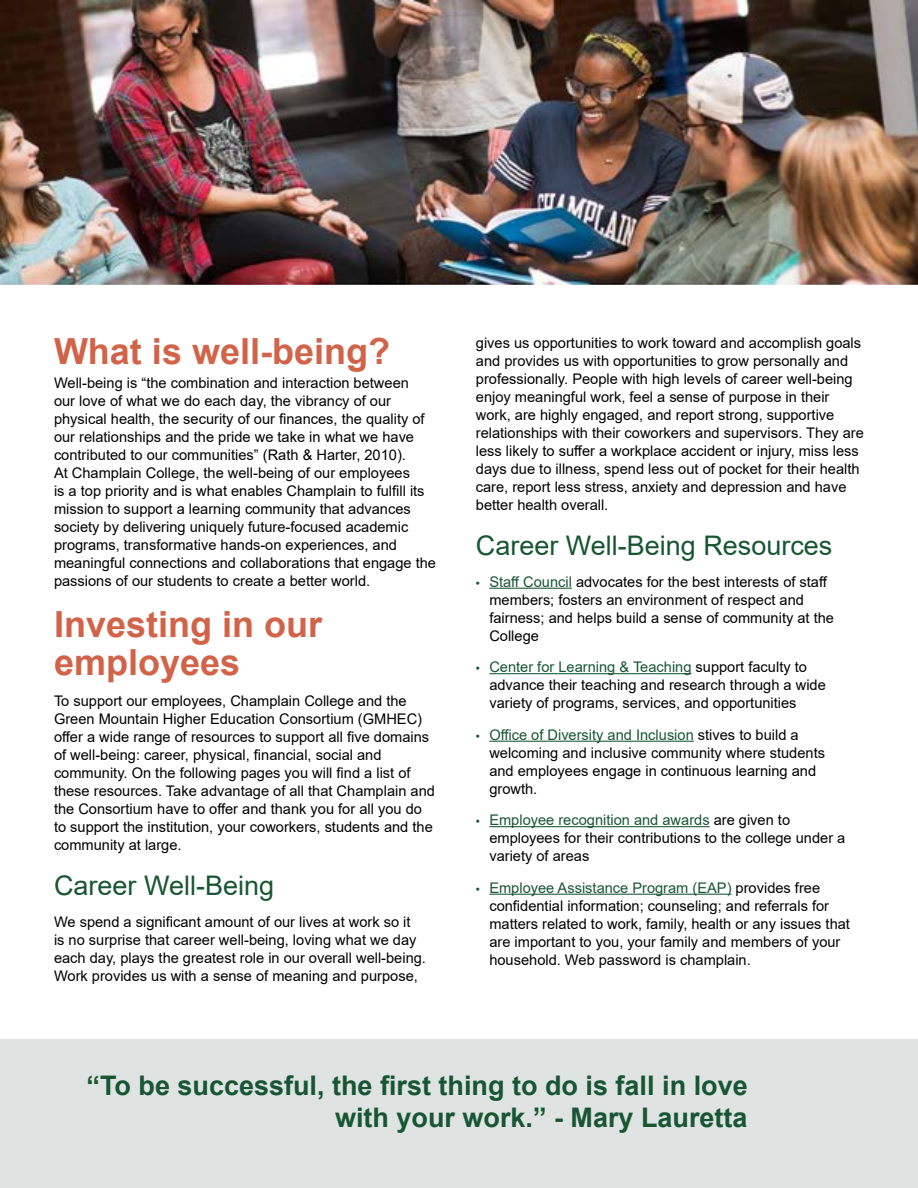
<style>
.page{position:relative;width:918px;height:1188px;background:#fff}
.page>*{position:absolute;margin:0;border:0;box-sizing:border-box;transform-origin:0 0}
.t1{font:700 36px/37.5px "Arial";color:#d16349}
.t2{font:700 27px/31.5px "Arial";color:#185633;text-align:right}
.t3{font:27px "Arial";color:#185633}
.t4{font:14.7px/18px "Arial";color:#000}
.s1{font-family:"Myriad Pro";color:#185633}
.s2{color:#185633}
</style>
<div class="page">
<div style="left:0;top:1040px;width:918px;height:148px;background:#dfe3e2"></div>
<hr style="left:489px;top:588px;width:83px;height:1px;background:#185633">
<hr style="left:489px;top:673px;width:203px;height:1px;background:#185633">
<hr style="left:489px;top:741px;width:205px;height:1px;background:#185633">
<hr style="left:489px;top:826px;width:221px;height:1px;background:#185633">
<hr style="left:489px;top:894px;width:243px;height:1px;background:#185633">
<img style="left:0;top:0;width:918px;height:285px">
<h2 class="t1" style="left:54px;top:333px;width:338px">What is well-being?</h2>
<p class="t4" style="left:54px;top:374px;width:384px">Well-being is “the combination and interaction between<br>our love of what we do each day, the vibrancy of our physical health, the security of our finances, the quality of our relationships and the pride we take in what we have contributed to our communities” (Rath &amp; Harter, 2010).<br>At Champlain College, the well-being of our employees<br>is a top priority and is what enables Champlain to fulfill its mission to support a learning community that advances society by delivering uniquely future-focused academic programs, transformative hands-on experiences, and meaningful connections and collaborations that engage the passions of our students to create a better world.</p>
<h2 class="t1" style="left:54px;top:606px;width:270px">Investing in our employees</h2>
<p class="t4" style="left:54px;top:692px;width:383px">To support our employees, Champlain College and the Green Mountain Higher Education Consortium (GMHEC) offer a wide range of resources to support all five domains of well-being: career, physical, financial, social and community. On the following pages you will find a list of these resources. Take advantage of all that Champlain and the Consortium have to offer and thank you for all you do to support the institution, your coworkers, students and the community at large.</p>
<h3 class="t3" style="left:54px;top:867px;width:222px">Career Well-Being</h3>
<p class="t4" style="left:54px;top:913px;width:374px">We spend a significant amount of our lives at work so it<br>is no surprise that career well-being, loving what we day each day, plays the greatest role in our overall well-being.<br>Work provides us with a sense of meaning and purpose,</p>
<p class="t4" style="left:476px;top:334px;width:390px">gives us opportunities to work toward and accomplish goals and provides us with opportunities to grow personally and professionally. People with high levels of career well-being enjoy meaningful work, feel a sense of purpose in their work, are highly engaged, and report strong, supportive relationships with their coworkers and supervisors. They are less likely to suffer a workplace accident or injury, miss less days due to illness, spend less out of pocket for their health care, report less stress, anxiety and depression and have better health overall.</p>
<h3 class="t3" style="left:476px;top:527px;width:358px">Career Well-Being Resources</h3>
<p class="t4" style="left:489px;top:572px;width:346px;text-indent:-13px"><span class="s1">•</span> <span class="s2">Staff Council</span> advocates for the best interests of staff members; fosters an environment of respect and fairness; and helps build a sense of community at the College</p>
<p class="t4" style="left:489px;top:658px;width:338px;text-indent:-13px"><span class="s1">•</span> <span class="s2">Center for Learning &amp; Teaching</span> support faculty to advance their teaching and research through a wide variety of programs, services, and opportunities</p>
<p class="t4" style="left:489px;top:725px;width:337px;text-indent:-13px"><span class="s1">•</span> <span class="s2">Office of Diversity and Inclusion</span> stives to build a welcoming and inclusive community where students and employees engage in continuous learning and growth.</p>
<p class="t4" style="left:489px;top:811px;width:358px;text-indent:-13px"><span class="s1">•</span> <span class="s2">Employee recognition and awards</span> are given to employees for their contributions to the college under a variety of areas</p>
<p class="t4" style="left:489px;top:878px;width:362px;text-indent:-13px"><span class="s1">•</span> <span class="s2">Employee Assistance Program (EAP)</span> provides free confidential information; counseling; and referrals for matters related to work, family, health or any issues that are important to you, your family and members of your household. Web password is champlain.</p>
<p class="t2" style="left:87px;top:1070px;width:663px">“To be successful, the first thing to do is fall in love with your work.” - Mary Lauretta</p>
</div>
